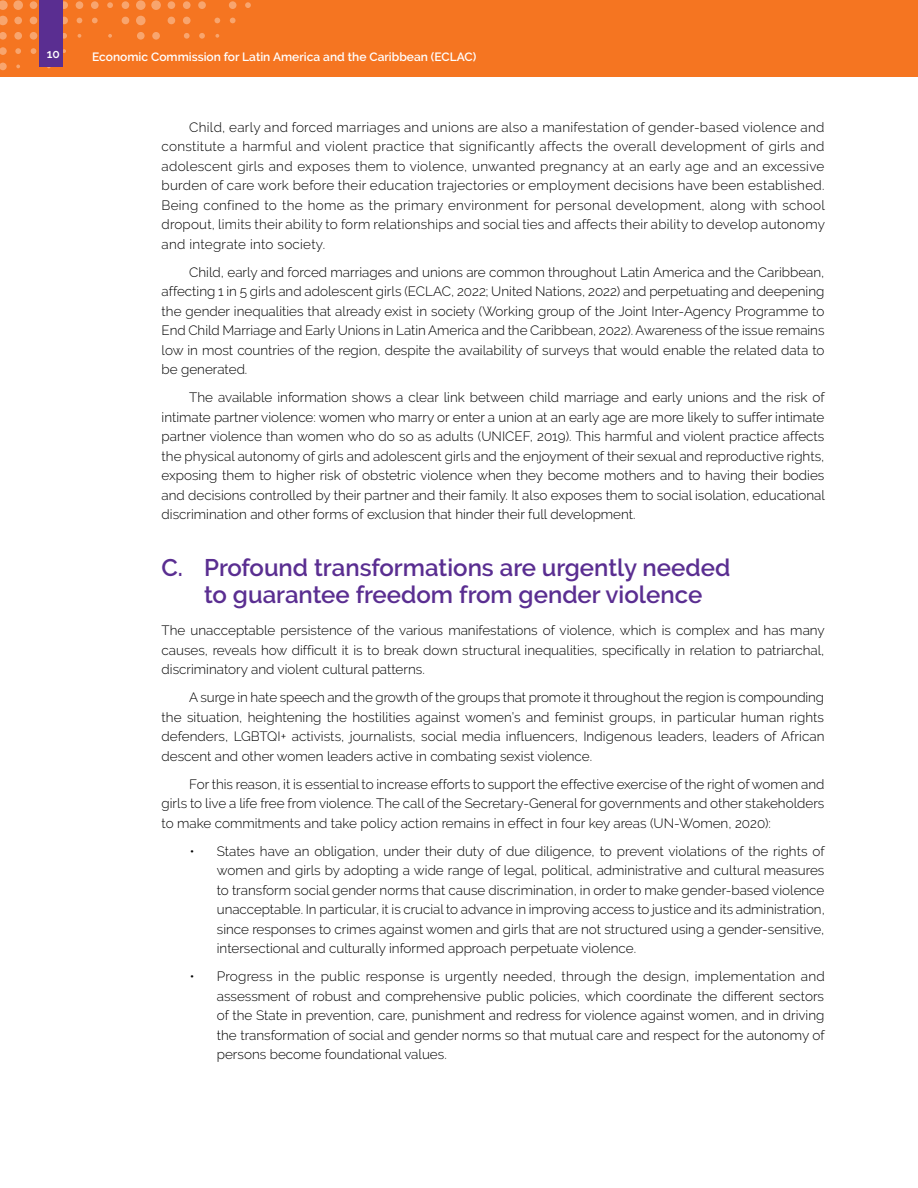
<style>
.page{position:relative;width:918px;height:1188px;background:#fff}
.page>*{position:absolute;margin:0;border:0;box-sizing:border-box;transform-origin:0 0}
.t1{font:600 24px/27px "Raleway";color:#5a2e91}
.t2{font:300 13.5px/19.5px "Raleway";color:#000;text-align:justify}
.t3{font:600 12px "Raleway";color:#fff}
</style>
<div class="page">
<div style="left:0;top:0;width:918px;height:77px;background:#f57521"></div>
<svg style="left:108px;top:34px;width:4px;height:4px"></svg>
<svg style="left:107px;top:2px;width:6px;height:6px"></svg>
<svg style="left:92px;top:18px;width:6px;height:5px"></svg>
<svg style="left:91px;top:1px;width:8px;height:8px"></svg>
<svg style="left:78px;top:34px;width:3px;height:4px"></svg>
<svg style="left:77px;top:18px;width:5px;height:5px"></svg>
<div style="left:76px;top:1px;width:7px;height:8px;background:#f8a56e;border-radius:50%"></div>
<svg style="left:63px;top:49px;width:3px;height:4px"></svg>
<svg style="left:63px;top:33px;width:4px;height:6px"></svg>
<div style="left:60px;top:17px;width:8px;height:7px;background:#f8a56e;border-radius:50%"></div>
<div style="left:60px;top:1px;width:8px;height:8px;background:#f8a56e;border-radius:50%"></div>
<svg style="left:31px;top:48px;width:5px;height:6px"></svg>
<div style="left:30px;top:32px;width:7px;height:8px;background:#f8a56e;border-radius:50%"></div>
<div style="left:30px;top:17px;width:7px;height:7px;background:#f8a56e;border-radius:50%"></div>
<div style="left:30px;top:1px;width:7px;height:8px;background:#f8a56e;border-radius:50%"></div>
<svg style="left:16px;top:65px;width:4px;height:3px"></svg>
<svg style="left:15px;top:48px;width:6px;height:6px"></svg>
<svg style="left:14px;top:32px;width:8px;height:8px"></svg>
<div style="left:14px;top:17px;width:8px;height:7px;background:#f8a56e;border-radius:50%"></div>
<svg style="left:13px;top:0;width:10px;height:10px"></svg>
<svg style="left:0;top:63px;width:7px;height:7px"></svg>
<svg style="left:0;top:47px;width:7px;height:8px"></svg>
<svg style="left:0;top:32px;width:7px;height:8px"></svg>
<svg style="left:0;top:16px;width:8px;height:9px"></svg>
<svg style="left:0;top:0;width:8px;height:10px"></svg>
<svg style="left:245px;top:2px;width:6px;height:6px"></svg>
<svg style="left:230px;top:18px;width:6px;height:5px"></svg>
<div style="left:229px;top:1px;width:8px;height:8px;background:#f8a56e;border-radius:50%"></div>
<svg style="left:215px;top:34px;width:4px;height:4px"></svg>
<svg style="left:214px;top:18px;width:6px;height:5px"></svg>
<svg style="left:199px;top:33px;width:6px;height:6px"></svg>
<div style="left:198px;top:1px;width:8px;height:8px;background:#f8a56e;border-radius:50%"></div>
<svg style="left:184px;top:33px;width:6px;height:6px"></svg>
<div style="left:183px;top:17px;width:8px;height:7px;background:#f8a56e;border-radius:50%"></div>
<div style="left:183px;top:1px;width:8px;height:8px;background:#f8a56e;border-radius:50%"></div>
<div style="left:168px;top:17px;width:7px;height:7px;background:#f8a56e;border-radius:50%"></div>
<div style="left:168px;top:1px;width:7px;height:8px;background:#f8a56e;border-radius:50%"></div>
<div style="left:152px;top:32px;width:8px;height:8px;background:#f8a56e;border-radius:50%"></div>
<svg style="left:151px;top:0;width:10px;height:10px"></svg>
<svg style="left:137px;top:32px;width:8px;height:8px"></svg>
<svg style="left:136px;top:16px;width:10px;height:9px"></svg>
<svg style="left:136px;top:0;width:10px;height:10px"></svg>
<div style="left:122px;top:17px;width:7px;height:7px;background:#f8a56e;border-radius:50%"></div>
<div style="left:122px;top:1px;width:7px;height:8px;background:#f8a56e;border-radius:50%"></div>
<div style="left:39px;top:0;width:24px;height:67px;background:#5a2e91"></div>
<p class="t3" style="left:47px;top:47px;width:15px">10</p>
<p class="t3" style="left:92px;top:50px;width:386px">Economic Commission for Latin America and the Caribbean (ECLAC)</p>
<p class="t2" style="left:162px;top:117px;width:665px;text-indent:28px">Child, early and forced marriages and unions are also a manifestation of gender-based violence and constitute a harmful and violent practice that significantly affects the overall development of girls and adolescent girls and exposes them to violence, unwanted pregnancy at an early age and an excessive burden of care work before their education trajectories or employment decisions have been established.<br>Being confined to the home as the primary environment for personal development, along with school dropout, limits their ability to form relationships and social ties and affects their ability to develop autonomy and integrate into society.</p>
<p class="t2" style="left:162px;top:262px;width:664px;text-indent:28px">Child, early and forced marriages and unions are common throughout Latin America and the Caribbean, affecting 1 in 5 girls and adolescent girls (ECLAC, 2022; United Nations, 2022) and perpetuating and deepening the gender inequalities that already exist in society (Working group of the Joint Inter-Agency Programme to End Child Marriage and Early Unions in Latin America and the Caribbean, 2022). Awareness of the issue remains low in most countries of the region, despite the availability of surveys that would enable the related data to be generated.</p>
<p class="t2" style="left:162px;top:388px;width:665px;text-indent:28px">The available information shows a clear link between child marriage and early unions and the risk of intimate partner violence: women who marry or enter a union at an early age are more likely to suffer intimate partner violence than women who do so as adults (UNICEF, 2019). This harmful and violent practice affects the physical autonomy of girls and adolescent girls and the enjoyment of their sexual and reproductive rights, exposing them to higher risk of obstetric violence when they become mothers and to having their bodies and decisions controlled by their partner and their family. It also exposes them to social isolation, educational discrimination and other forms of exclusion that hinder their full development.</p>
<h1 class="t1" style="left:204px;top:554px;width:528px;text-indent:-43px">C. Profound transformations are urgently needed to guarantee freedom from gender violence</h1>
<p class="t2" style="left:162px;top:621px;width:665px">The unacceptable persistence of the various manifestations of violence, which is complex and has many causes, reveals how difficult it is to break down structural inequalities, specifically in relation to patriarchal, discriminatory and violent cultural patterns.</p>
<p class="t2" style="left:162px;top:688px;width:664px;text-indent:28px">A surge in hate speech and the growth of the groups that promote it throughout the region is compounding the situation, heightening the hostilities against women’s and feminist groups, in particular human rights defenders, LGBTQI+ activists, journalists, social media influencers, Indigenous leaders, leaders of African descent and other women leaders active in combating sexist violence.</p>
<p class="t2" style="left:162px;top:774px;width:664px;text-indent:28px">For this reason, it is essential to increase efforts to support the effective exercise of the right of women and girls to live a life free from violence. The call of the Secretary-General for governments and other stakeholders to make commitments and take policy action remains in effect in four key areas (UN-Women, 2020):</p>
<p class="t2" style="left:217px;top:841px;width:610px;text-indent:-27px">• States have an obligation, under their duty of due diligence, to prevent violations of the rights of women and girls by adopting a wide range of legal, political, administrative and cultural measures to transform social gender norms that cause discrimination, in order to make gender-based violence unacceptable. In particular, it is crucial to advance in improving access to justice and its administration, since responses to crimes against women and girls that are not structured using a gender-sensitive, intersectional and culturally informed approach perpetuate violence.</p>
<p class="t2" style="left:217px;top:967px;width:609px;text-indent:-27px">• Progress in the public response is urgently needed, through the design, implementation and assessment of robust and comprehensive public policies, which coordinate the different sectors of the State in prevention, care, punishment and redress for violence against women, and in driving the transformation of social and gender norms so that mutual care and respect for the autonomy of persons become foundational values.</p>
</div>
